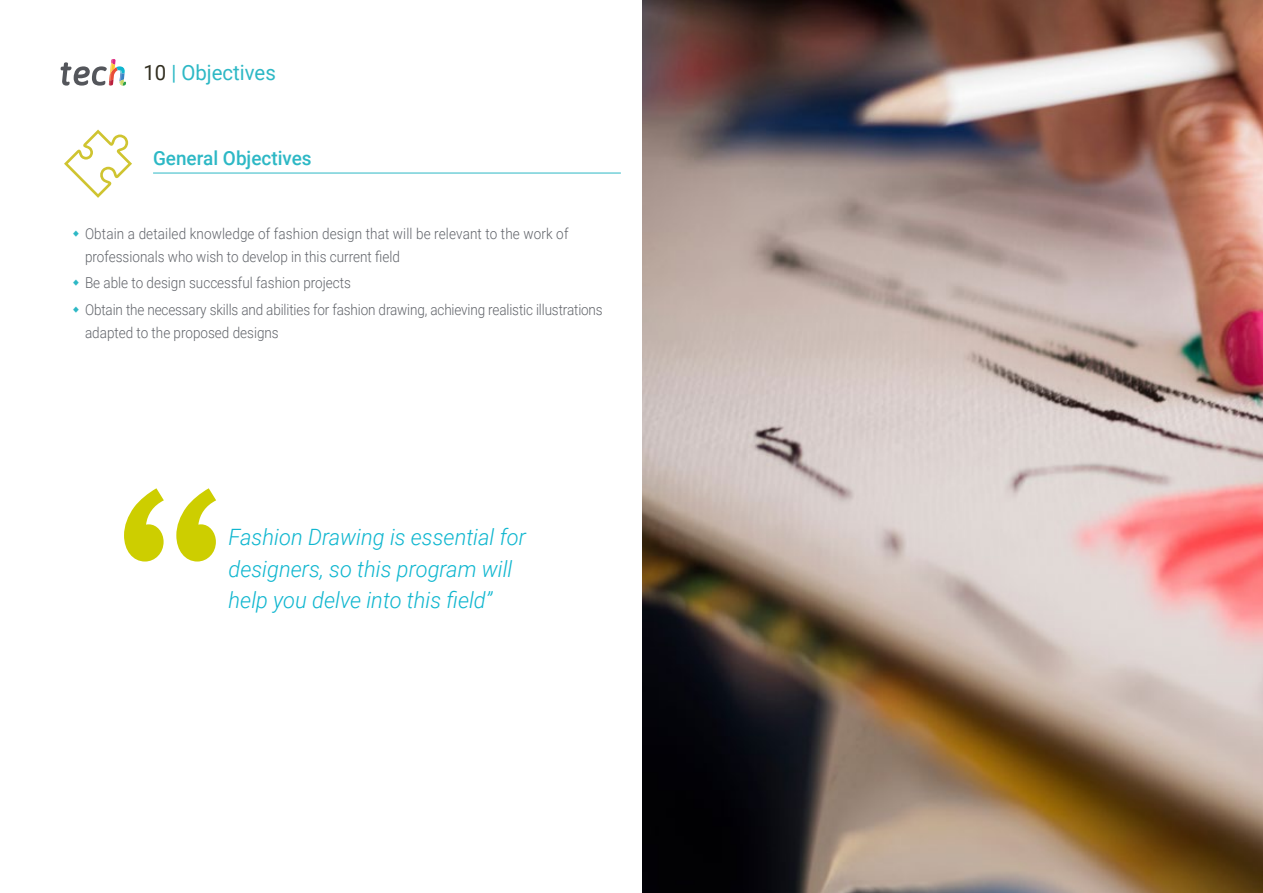
<style>
.page{position:relative;width:1263px;height:893px;background:#fff}
.page>*{position:absolute;margin:0;border:0;box-sizing:border-box;transform-origin:0 0}
.t1{font:italic 300 22.5px/31.5px "Roboto";color:#0fb6cf}
.t2{font:21px "Roboto";color:#2db8c5}
.t3{font:500 19.5px "Roboto";color:#2db8c5}
.t4{font:300 15px/22.5px "Roboto";color:#61646a;scale:.9 1}
.s1{color:#312e20}
</style>
<div class="page">
<hr style="left:153px;top:173px;width:468px;height:1px;background:#2db8c5">
<svg style="left:64px;top:130px;width:68px;height:68px"></svg>
<img style="left:642px;top:0;width:621px;height:893px">
<svg style="left:61px;top:59px;width:65px;height:27px"></svg>
<svg style="left:124px;top:488px;width:92px;height:73px"></svg>
<h2 class="t2" style="left:144px;top:57px;width:134px"><span class="s1">10</span> | Objectives</h2>
<h3 class="t3" style="left:153px;top:144px;width:160px">General Objectives</h3>
<p class="t4" style="left:85px;top:222px;width:539px">Obtain a detailed knowledge of fashion design that will be relevant to the work of professionals who wish to develop in this current field</p>
<p class="t4" style="left:85px;top:269px;width:577px;line-height:26.7px">Be able to design successful fashion projects<br>Obtain the necessary skills and abilities for fashion drawing, achieving realistic illustrations</p>
<p class="t4" style="left:85px;top:321px;width:217px">adapted to the proposed designs</p>
<h1 class="t1" style="left:229px;top:521px;width:299px">Fashion Drawing is essential for designers, so this program will help you delve into this field”</h1>
</div>
